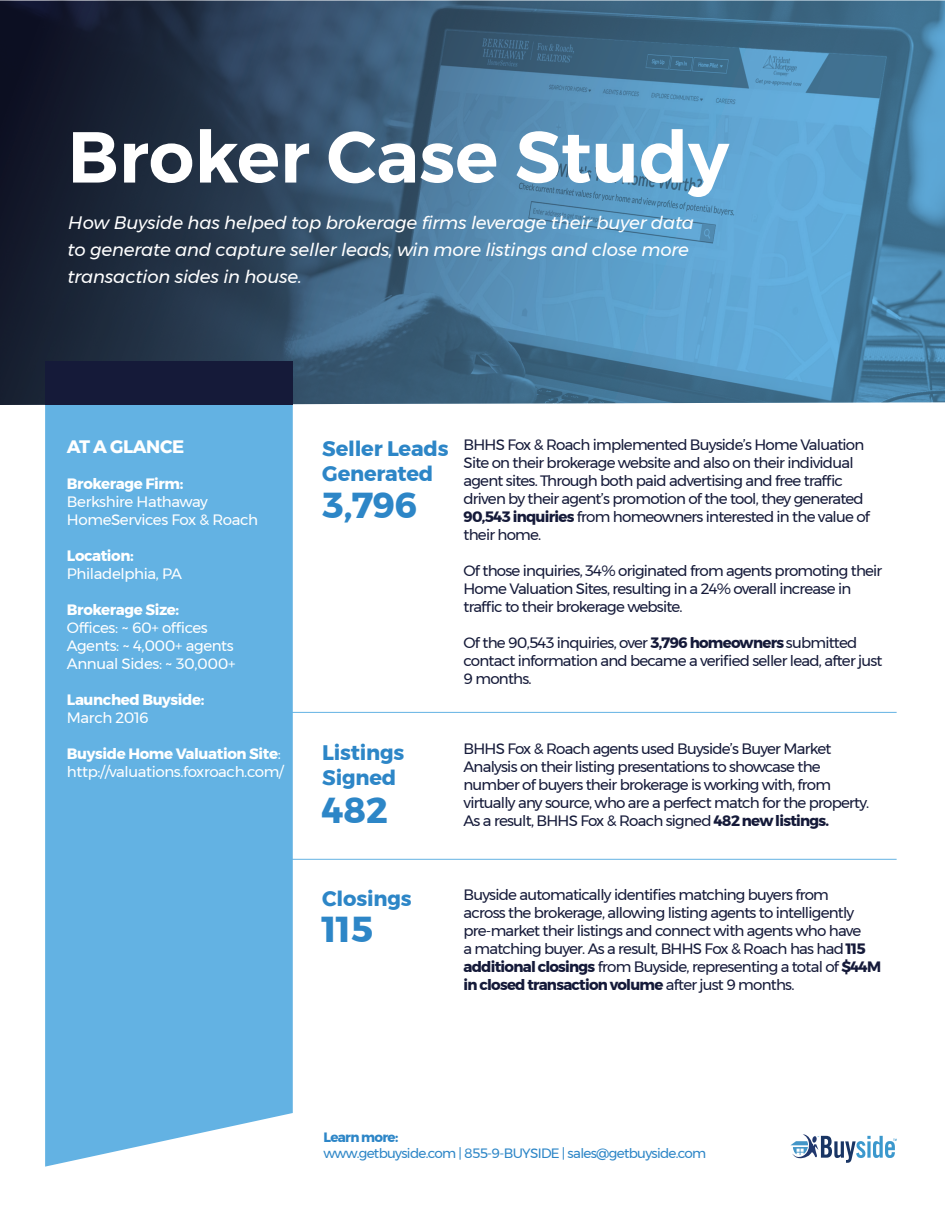
<style>
.page{position:relative;width:945px;height:1215px;background:#fff}
.page>*{position:absolute;margin:0;border:0;box-sizing:border-box;transform-origin:0 0}
.t1{font:600 72px "Montserrat";color:#fff}
.Bullets_Level1{font:700 36px "Montserrat";letter-spacing:-.01em;color:#2d86c7}
.Bullets_Level1-2{font:700 21px/25.2px "Montserrat";letter-spacing:-.01em;color:#2d86c7}
.Bullets_Level1-3{font:italic 18px/27px "Montserrat";letter-spacing:-.01em;color:#fff}
.Bullets_Level1-4{font:700 18px "Montserrat";letter-spacing:-.025em;color:#fff}
.Bullets_Level1-5{font:15px/18px "Montserrat";letter-spacing:-.05em;color:#151a39}
.Bullets_Level1-6{font:15px/18px "Montserrat";letter-spacing:-.025em;color:#fff}
.Bullets_Level1-7{font:700 15px "Montserrat";letter-spacing:-.025em;color:#fff}
.Bullets_Level1-8{font:13.5px "Montserrat";letter-spacing:-.05em;color:#2d86c7}
.Bullets_Level1-9{font:700 13.5px "Montserrat";letter-spacing:-.05em;color:#2d86c7}
.s1{font-weight:700}
</style>
<div class="page">
<hr style="left:272px;top:712px;width:625px;height:1px;background:#63b2e3">
<hr style="left:272px;top:859px;width:625px;height:1px;background:#63b2e3">
<img style="left:0;top:1px;width:945px;height:404px">
<div style="left:45px;top:405px;width:248px;height:762px;background:#63b2e3"></div>
<div style="left:45px;top:361px;width:248px;height:44px;background:#151a39"></div>
<svg style="left:790px;top:1134px;width:107px;height:29px"></svg>
<p class="t1" style="left:68px;top:100px;width:663px">Broker Case Study</p>
<p class="Bullets_Level1-3" style="left:68px;top:209px;width:628px">How Buyside has helped top brokerage firms leverage their buyer data to generate and capture seller leads, win more listings and close more transaction sides in house.</p>
<p class="Bullets_Level1-4" style="left:67px;top:432px;width:119px">AT A GLANCE</p>
<p class="Bullets_Level1-7" style="left:67px;top:472px;width:118px">Brokerage Firm:</p>
<p class="Bullets_Level1-6" style="left:67px;top:492px;width:193px">Berkshire Hathaway<br>HomeServices Fox &amp; Roach</p>
<p class="Bullets_Level1-7" style="left:67px;top:544px;width:68px">Location:</p>
<p class="Bullets_Level1-6" style="left:67px;top:564px;width:117px">Philadelphia, PA</p>
<p class="Bullets_Level1-7" style="left:67px;top:598px;width:114px">Brokerage Size:</p>
<p class="Bullets_Level1-6" style="left:67px;top:618px;width:142px">Offices: ~ 60+ offices</p>
<p class="Bullets_Level1-6" style="left:67px;top:636px;width:168px">Agents: ~ 4,000+ agents</p>
<p class="Bullets_Level1-6" style="left:67px;top:654px;width:170px">Annual Sides: ~ 30,000+</p>
<p class="Bullets_Level1-7" style="left:67px;top:688px;width:139px">Launched Buyside:</p>
<p class="Bullets_Level1-6" style="left:67px;top:708px;width:83px">March 2016</p>
<p class="Bullets_Level1-6" style="left:67px;top:744px;width:218px"><span class="s1">Buyside Home Valuation Site</span>: http://valuations.foxroach.com/</p>
<p class="Bullets_Level1-2" style="left:322px;top:436px;width:128px">Seller Leads<br>Generated</p>
<p class="Bullets_Level1" style="left:322px;top:476px;width:97px">3,796</p>
<p class="Bullets_Level1-5" style="left:464px;top:436px;width:408px">BHHS Fox &amp; Roach implemented Buyside’s Home Valuation Site on their brokerage website and also on their individual agent sites. Through both paid advertising and free traffic driven by their agent’s promotion of the tool, they generated <span class="s1">90,543 inquiries</span> from homeowners interested in the value of their home.</p>
<p class="Bullets_Level1-5" style="left:464px;top:562px;width:420px">Of those inquiries, 34% originated from agents promoting their<br>Home Valuation Sites, resulting in a 24% overall increase in traffic to their brokerage website.</p>
<p class="Bullets_Level1-5" style="left:464px;top:634px;width:420px">Of the 90,543 inquiries, over <span class="s1">3,796 homeowners</span> submitted contact information and became a verified seller lead, after just<br>9 months.</p>
<p class="Bullets_Level1-2" style="left:322px;top:740px;width:84px">Listings</p>
<p class="Bullets_Level1-2" style="left:322px;top:765px;width:75px">Signed</p>
<p class="Bullets_Level1" style="left:322px;top:781px;width:67px">482</p>
<p class="Bullets_Level1-5" style="left:464px;top:740px;width:407px">BHHS Fox &amp; Roach agents used Buyside’s Buyer Market Analysis on their listing presentations to showcase the number of buyers their brokerage is working with, from virtually any source, who are a perfect match for the property.<br>As a result, BHHS Fox &amp; Roach signed <span class="s1">482 new listings.</span></p>
<p class="Bullets_Level1-2" style="left:322px;top:886px;width:91px">Closings</p>
<p class="Bullets_Level1" style="left:322px;top:901px;width:52px">115</p>
<p class="Bullets_Level1-5" style="left:464px;top:886px;width:419px">Buyside automatically identifies matching buyers from<br>across the brokerage, allowing listing agents to intelligently pre-market their listings and connect with agents who have<br>a matching buyer. As a result, BHHS Fox &amp; Roach has had <span class="s1">115 additional closings</span> from Buyside, representing a total of <span class="s1">$44M in closed transaction volume</span> after just 9 months.</p>
<p class="Bullets_Level1-9" style="left:323px;top:1126px;width:76px">Learn more:</p>
<p class="Bullets_Level1-8" style="left:323px;top:1143px;width:384px">www.getbuyside.com | 855-9-BUYSIDE | sales@getbuyside.com</p>
</div>
